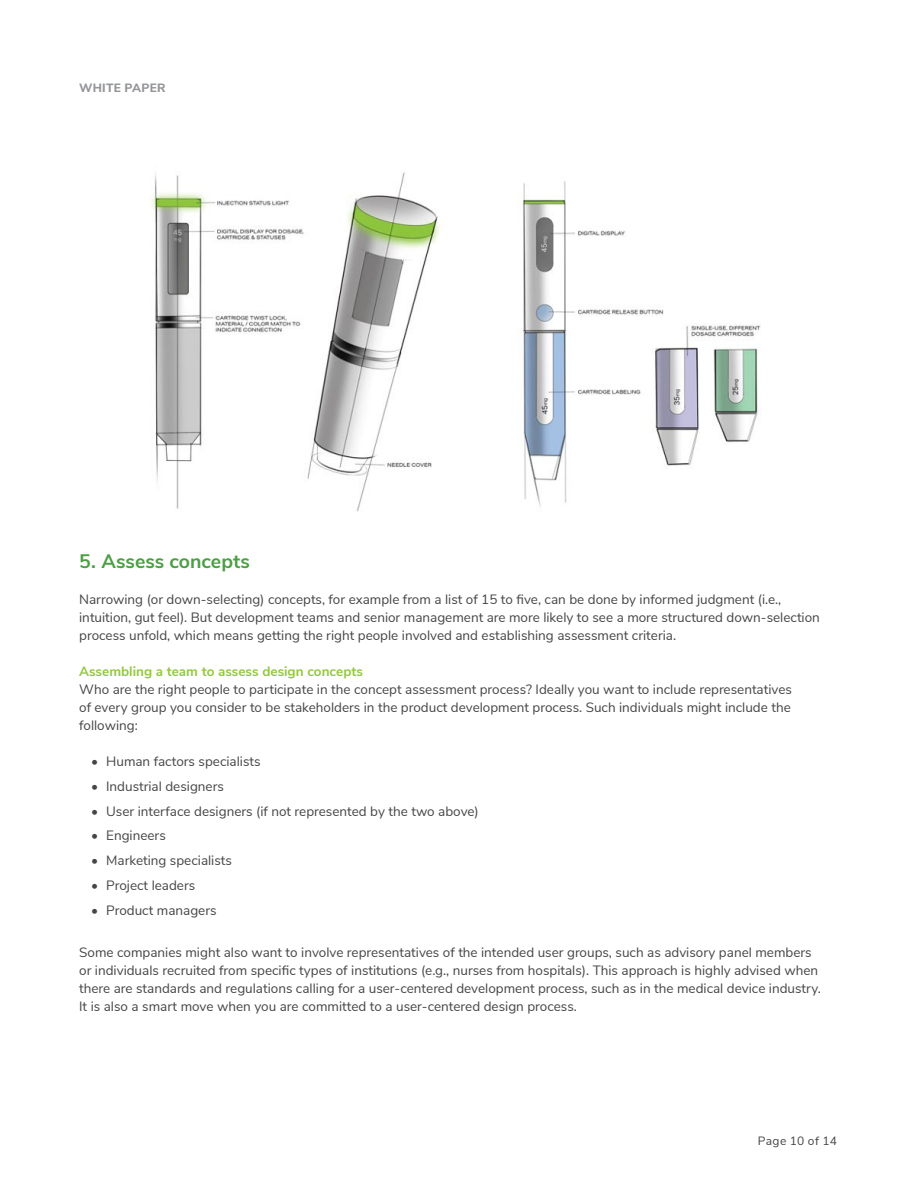
<style>
.page{position:relative;width:918px;height:1188px;background:#fff}
.page>*{position:absolute;margin:0;border:0;box-sizing:border-box;transform-origin:0 0}
.t1{font:700 19.5px "Nunito Sans";color:#4c9e45}
.t2{font:13.5px/18px "Nunito Sans";color:#454545}
.t3{font:700 13.5px "Nunito Sans";color:#92c83e}
.t4{font:12px "Nunito Sans";letter-spacing:.03em;color:#444}
.t5{font:800 12px "Nunito Sans";letter-spacing:.025em;color:#939598}
</style>
<div class="page">
<img style="left:151px;top:172px;width:610px;height:340px">
<p class="t5" style="left:79px;top:79px;width:88px">WHITE PAPER</p>
<h1 class="t1" style="left:79px;top:547px;width:172px">5. Assess concepts</h1>
<p class="t2" style="left:79px;top:590px;width:742px">Narrowing (or down-selecting) concepts, for example from a list of 15 to five, can be done by informed judgment (i.e., intuition, gut feel). But development teams and senior management are more likely to see a more structured down-selection process unfold, which means getting the right people involved and establishing assessment criteria.</p>
<p class="t3" style="left:79px;top:662px;width:285px">Assembling a team to assess design concepts</p>
<p class="t2" style="left:79px;top:680px;width:714px;text-align:justify">Who are the right people to participate in the concept assessment process? Ideally you want to include representatives of every group you consider to be stakeholders in the product development process. Such individuals might include the following:</p>
<p class="t2" style="left:91px;top:752px;width:171px">• Human factors specialists</p>
<p class="t2" style="left:91px;top:776px;width:134px">• Industrial designers</p>
<p class="t2" style="left:91px;top:801px;width:389px">• User interface designers (if not represented by the two above)</p>
<p class="t2" style="left:91px;top:826px;width:76px">• Engineers</p>
<p class="t2" style="left:91px;top:851px;width:142px">• Marketing specialists</p>
<p class="t2" style="left:91px;top:875px;width:106px">• Project leaders</p>
<p class="t2" style="left:91px;top:900px;width:127px">• Product managers</p>
<p class="t2" style="left:79px;top:943px;width:743px">Some companies might also want to involve representatives of the intended user groups, such as advisory panel members or individuals recruited from specific types of institutions (e.g., nurses from hospitals). This approach is highly advised when there are standards and regulations calling for a user-centered development process, such as in the medical device industry.<br>It is also a smart move when you are committed to a user-centered design process.</p>
<p class="t4" style="left:758px;top:1133px;width:81px">Page 10 of 14</p>
</div>
